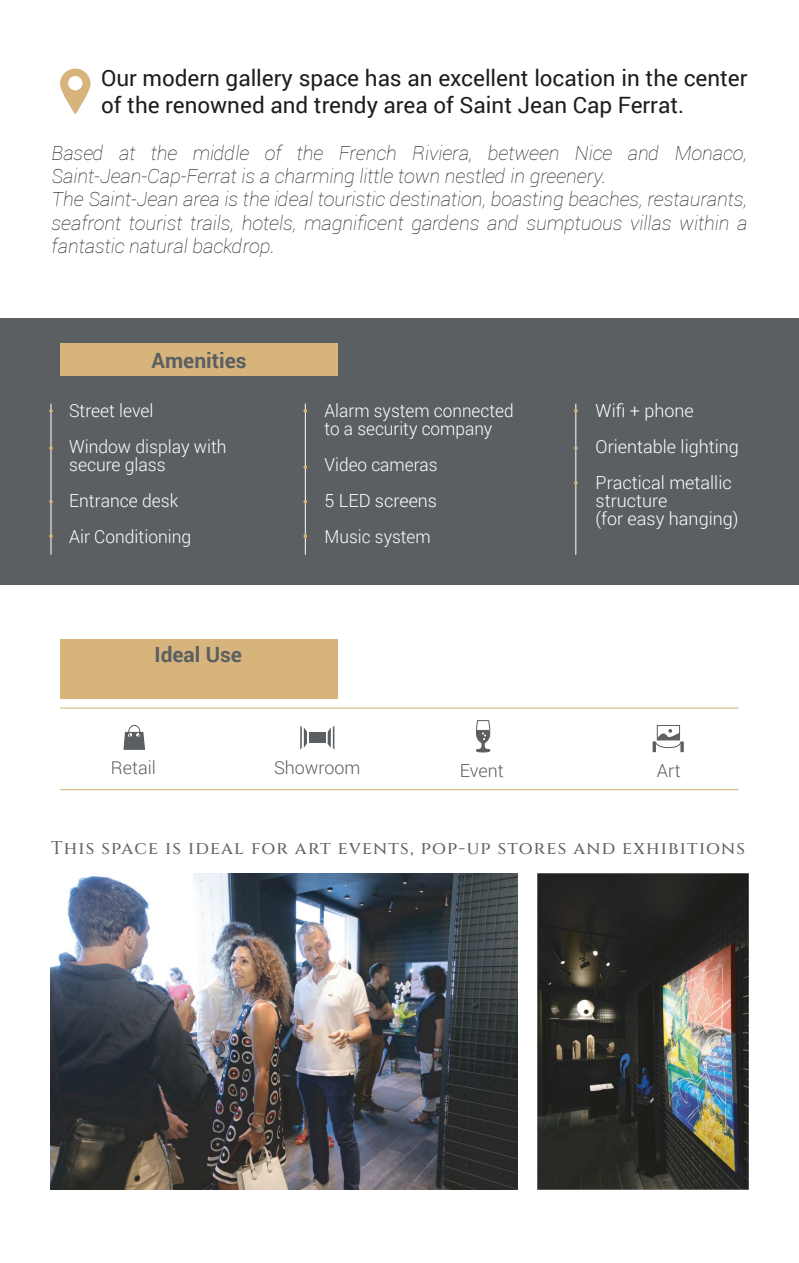
<style>
.page{position:relative;width:799px;height:1263px;background:#fff}
.page>*{position:absolute;margin:0;border:0;box-sizing:border-box;transform-origin:0 0}
.t1{font:22.5px/27px "Roboto";letter-spacing:-.005em;color:#1d1d1b}
.t2{font:700 21px "Roboto";color:#5b5f62}
.t3{font:italic 100 19.5px/23.4px "Roboto";color:#1d1d1b}
.t4{font:300 18px/36px "Roboto";color:#fff}
.t5{font:300 18px/36px "Roboto";color:#fff;scale:.96 1}
.t6{font:500 18px "Cinzel";letter-spacing:.07em;color:#646363}
.t7{font:300 18px "Roboto";color:#5b5f62}
</style>
<div class="page">
<hr style="left:60px;top:789px;width:679px;height:1px;background:#d6b47b">
<hr style="left:60px;top:707px;width:679px;height:2px;background:#d6b47b">
<div style="left:0;top:318px;width:799px;height:267px;background:#5b5f62"></div>
<div style="left:309px;top:732px;width:17px;height:11px;background:#5b5f62"></div>
<svg style="left:328px;top:726px;width:6px;height:23px"></svg>
<svg style="left:300px;top:725px;width:7px;height:25px"></svg>
<svg style="left:123px;top:732px;width:22px;height:18px"></svg>
<div style="left:128px;top:725px;width:12px;height:14px;border:1px solid #5b5f62;border-radius:50%"></div>
<svg style="left:476px;top:720px;width:15px;height:33px"></svg>
<svg style="left:653px;top:725px;width:31px;height:27px"></svg>
<div style="left:60px;top:639px;width:278px;height:59px;background:#d6b47b"></div>
<div style="left:60px;top:343px;width:278px;height:33px;background:#d6b47b"></div>
<hr style="left:51px;top:404px;width:1px;height:151px;background:#fff">
<hr style="left:305px;top:404px;width:1px;height:151px;background:#fff">
<hr style="left:576px;top:404px;width:1px;height:151px;background:#fff">
<svg style="left:303px;top:409px;width:4px;height:4px"></svg>
<svg style="left:49px;top:409px;width:4px;height:4px"></svg>
<svg style="left:574px;top:409px;width:4px;height:4px"></svg>
<svg style="left:49px;top:446px;width:4px;height:4px"></svg>
<svg style="left:574px;top:446px;width:4px;height:4px"></svg>
<svg style="left:303px;top:465px;width:4px;height:4px"></svg>
<svg style="left:574px;top:481px;width:4px;height:4px"></svg>
<svg style="left:49px;top:500px;width:4px;height:3px"></svg>
<svg style="left:49px;top:534px;width:4px;height:4px"></svg>
<svg style="left:303px;top:500px;width:4px;height:3px"></svg>
<svg style="left:303px;top:534px;width:4px;height:4px"></svg>
<svg style="left:60px;top:69px;width:31px;height:45px"></svg>
<div style="left:68px;top:76px;width:14px;height:14px;background:#fff;border-radius:50%"></div>
<img style="left:537px;top:873px;width:211px;height:316px">
<img style="left:51px;top:873px;width:467px;height:316px">
<p class="t1" style="left:101px;top:63px;width:648px">Our modern gallery space has an excellent location in the center of the renowned and trendy area of Saint Jean Cap Ferrat.</p>
<p class="t3" style="left:52px;top:140px;width:697px">Based at the middle of the French Riviera, between Nice and Monaco, Saint-Jean-Cap-Ferrat is a charming little town nestled in greenery.<br>The Saint-Jean area is the ideal touristic destination, boasting beaches, restaurants, seafront tourist trails, hotels, magnificent gardens and sumptuous villas within a fantastic natural backdrop.</p>
<p class="t2" style="left:152px;top:345px;width:97px">Amenities</p>
<p class="t4" style="left:69px;top:392px;width:159px">Street level<br>Window display with</p>
<p class="t4" style="left:69px;top:446px;width:124px">secure glass<br>Entrance desk<br>Air Conditioning</p>
<p class="t2" style="left:155px;top:639px;width:89px">Ideal Use</p>
<p class="t5" style="left:325px;top:401px;width:198px;line-height:18px">Alarm system connected to a security company</p>
<p class="t5" style="left:325px;top:446px;width:119px;text-align:justify">Video cameras 5 LED screens Music system</p>
<p class="t4" style="left:595px;top:392px;width:145px">Wifi + phone<br>Orientable lighting<br>Practical metallic</p>
<p class="t4" style="left:595px;top:491px;width:144px;line-height:18px">structure<br>(for easy hanging)</p>
<p class="t7" style="left:111px;top:755px;width:46px">Retail</p>
<p class="t7" style="left:274px;top:755px;width:88px">Showroom</p>
<p class="t7" style="left:460px;top:758px;width:46px">Event</p>
<p class="t7" style="left:657px;top:758px;width:25px">Art</p>
<p class="t6" style="left:51px;top:837px;width:696px">This space is ideal for art events, pop-up stores and exhibitions</p>
</div>
